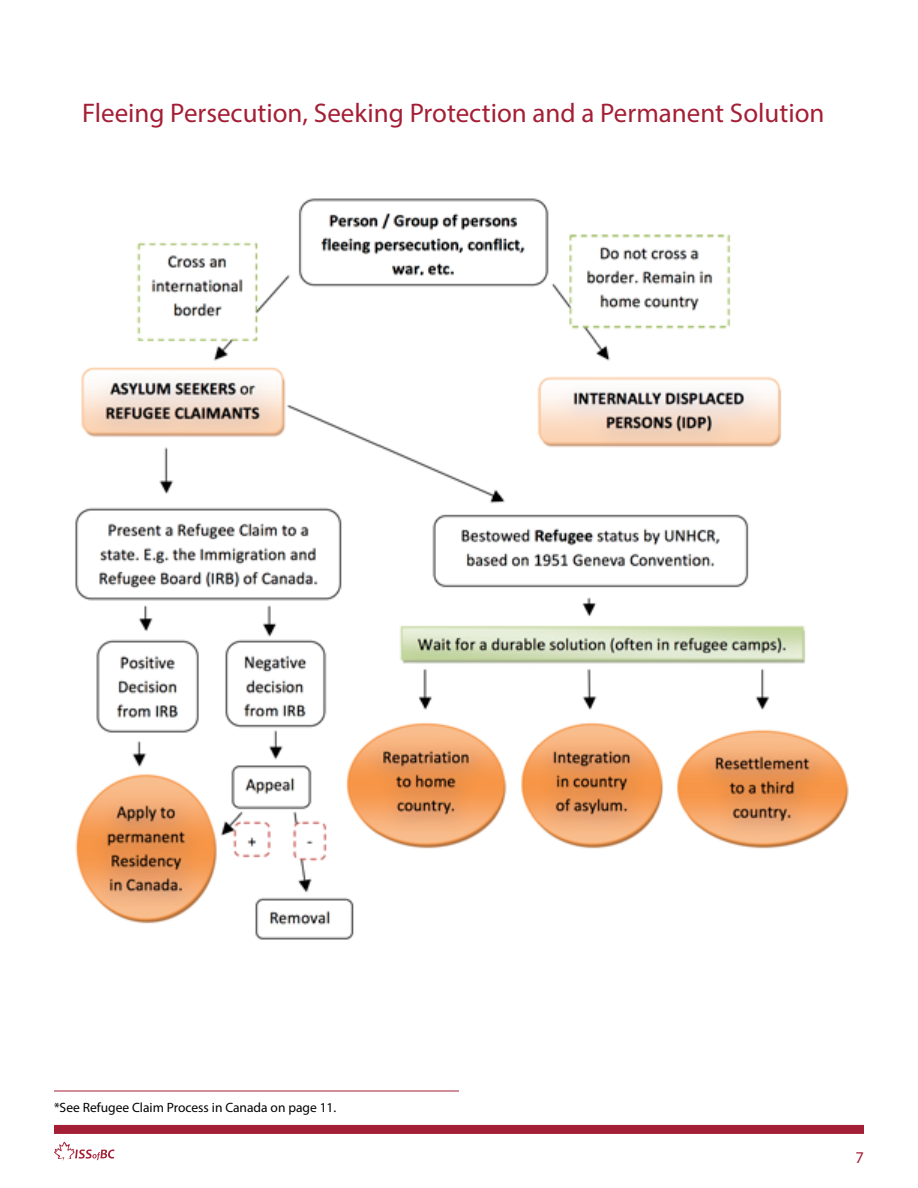
<style>
.page{position:relative;width:918px;height:1188px;background:#fff}
.page>*{position:absolute;margin:0;border:0;box-sizing:border-box;transform-origin:0 0}
.t1{font:27px "Myriad Pro";color:#a41f35}
.t2{font:16.5px "Myriad Pro";color:#a41f35}
.t3{font:13.5px "Myriad Pro";color:#000}
</style>
<div class="page">
<div style="left:54px;top:1125px;width:810px;height:9px;background:#a41f35"></div>
<svg style="left:54px;top:1142px;width:60px;height:19px"></svg>
<img style="left:75px;top:198px;width:774px;height:742px">
<hr style="left:54px;top:1091px;width:405px;height:1px;background:#a41f35">
<p class="t1" style="left:82px;top:96px;width:744px">Fleeing Persecution, Seeking Protection and a Permanent Solution</p>
<p class="t3" style="left:54px;top:1099px;width:284px">*See Refugee Claim Process in Canada on page 11.</p>
<p class="t2" style="left:856px;top:1147px;width:10px">7</p>
</div>
